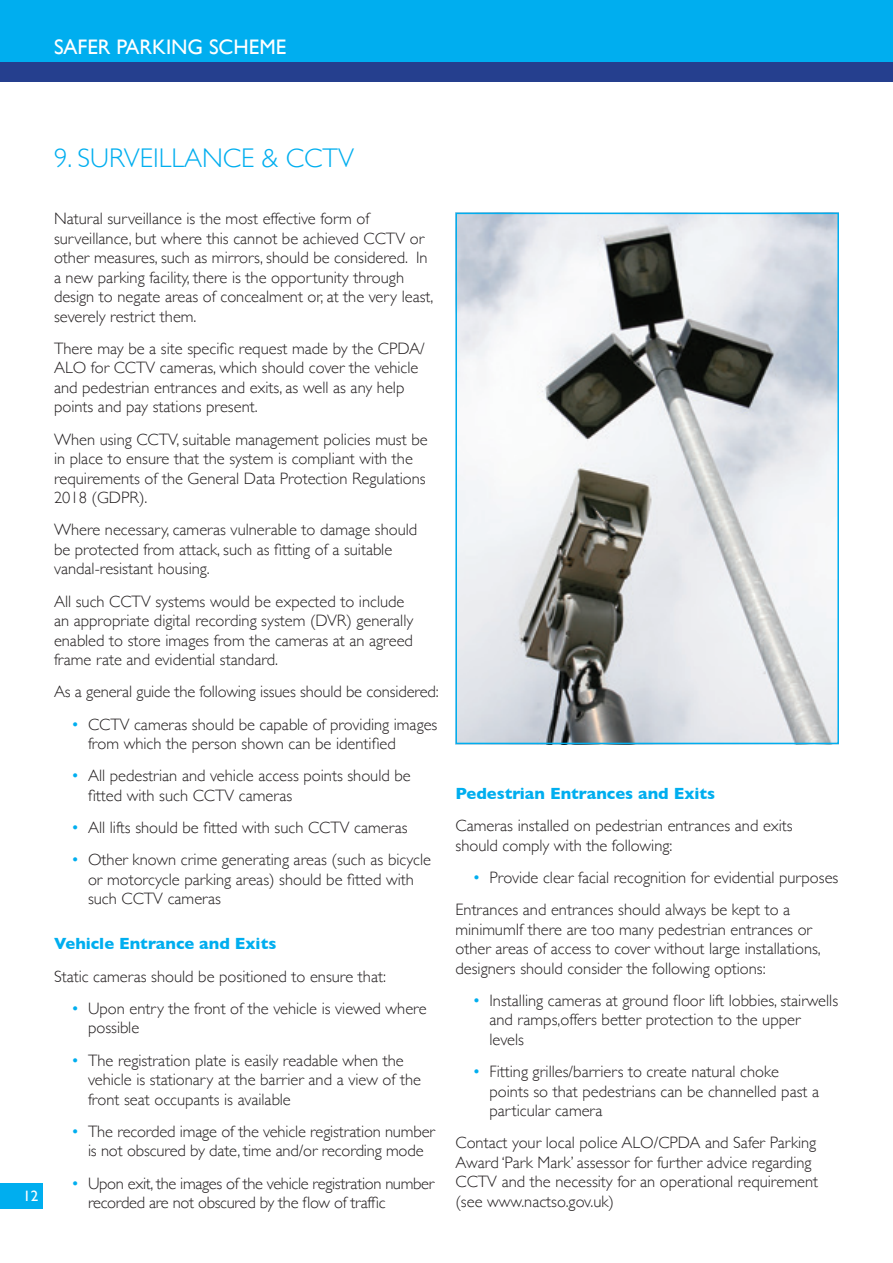
<style>
.page{position:relative;width:893px;height:1263px;background:#fff}
.page>*{position:absolute;margin:0;border:0;box-sizing:border-box;transform-origin:0 0}
.t1{font:300 27px "Gill Sans";color:#00aeef}
.t2{font:21px "Gill Sans";color:#fff}
.Body_Text{font:300 16.5px/19.5px "Gill Sans";color:#231f20}
.Body_Text-2{font:300 16.5px/19.5px "Gill Sans";letter-spacing:-.02em;color:#231f20}
.Sub_header02{font:700 16.5px "Gill Sans";color:#00aeef}
.t3{font:15px "Gill Sans";color:#fff}
.s1{color:#00aeef}
</style>
<div class="page">
<div style="left:0;top:0;width:893px;height:67px;background:#00aeef"></div>
<div style="left:0;top:1183px;width:42px;height:26px;background:#00aeef"></div>
<div style="left:0;top:62px;width:893px;height:20px;background:#253f8e"></div>
<img style="left:458px;top:216px;width:378px;height:525px">
<div style="left:455px;top:213px;width:384px;height:531px;border:2px solid #00aeef"></div>
<p class="t2" style="left:54px;top:34px;width:234px">SAFER PARKING SCHEME</p>
<p class="t1" style="left:54px;top:137px;width:302px">9. SURVEILLANCE &amp; CCTV</p>
<p class="t3" style="left:23px;top:1187px;width:16px">12</p>
<p class="Body_Text" style="left:54px;top:208px;width:381px">Natural surveillance is the most effective form of surveillance, but where this cannot be achieved CCTV or other measures, such as mirrors, should be considered. In a new parking facility, there is the opportunity through design to negate areas of concealment or, at the very least, severely restrict them.</p>
<p class="Body_Text" style="left:54px;top:338px;width:372px">There may be a site specific request made by the CPDA/ ALO for CCTV cameras, which should cover the vehicle and pedestrian entrances and exits, as well as any help points and pay stations present.</p>
<p class="Body_Text" style="left:54px;top:429px;width:375px">When using CCTV, suitable management policies must be in place to ensure that the system is compliant with the requirements of the General Data Protection Regulations 2018 (GDPR).</p>
<p class="Body_Text" style="left:54px;top:519px;width:365px">Where necessary, cameras vulnerable to damage should be protected from attack, such as fitting of a suitable vandal-resistant housing.</p>
<p class="Body_Text" style="left:54px;top:591px;width:361px">All such CCTV systems would be expected to include an appropriate digital recording system (DVR) generally enabled to store images from the cameras at an agreed frame rate and evidential standard.</p>
<p class="Body_Text" style="left:54px;top:681px;width:386px">As a general guide the following issues should be considered:</p>
<p class="Body_Text" style="left:88px;top:714px;width:351px;text-indent:-17px"><span class="s1">•</span> CCTV cameras should be capable of providing images from which the person shown can be identified</p>
<p class="Body_Text" style="left:88px;top:765px;width:324px;text-indent:-17px"><span class="s1">•</span> All pedestrian and vehicle access points should be fitted with such CCTV cameras</p>
<p class="Body_Text" style="left:71px;top:817px;width:338px"><span class="s1">•</span> All lifts should be fitted with such CCTV cameras</p>
<p class="Body_Text" style="left:88px;top:849px;width:345px;text-indent:-17px"><span class="s1">•</span> Other known crime generating areas (such as bicycle or motorcycle parking areas) should be fitted with such CCTV cameras</p>
<p class="Sub_header02" style="left:54px;top:931px;width:224px">Vehicle Entrance and Exits</p>
<p class="Body_Text" style="left:54px;top:966px;width:333px">Static cameras should be positioned to ensure that:</p>
<p class="Body_Text" style="left:88px;top:998px;width:340px;text-indent:-17px"><span class="s1">•</span> Upon entry the front of the vehicle is viewed where possible</p>
<p class="Body_Text" style="left:88px;top:1050px;width:335px;text-indent:-17px"><span class="s1">•</span> The registration plate is easily readable when the vehicle is stationary at the barrier and a view of the front seat occupants is available</p>
<p class="Body_Text" style="left:71px;top:1121px;width:365px;text-align:center"><span class="s1">•</span> The recorded image of the vehicle registration number is not obscured by date, time and/or recording mode</p>
<p class="Body_Text-2" style="left:88px;top:1173px;width:348px;text-indent:-17px"><span class="s1">•</span> Upon exit, the images of the vehicle registration number recorded are not obscured by the flow of traffic</p>
<p class="Sub_header02" style="left:455px;top:780px;width:261px">Pedestrian Entrances and Exits</p>
<p class="Body_Text" style="left:455px;top:815px;width:339px">Cameras installed on pedestrian entrances and exits should comply with the following:</p>
<p class="Body_Text" style="left:472px;top:867px;width:367px"><span class="s1">•</span> Provide clear facial recognition for evidential purposes</p>
<p class="Body_Text" style="left:455px;top:899px;width:367px">Entrances and entrances should always be kept to a minimumIf there are too many pedestrian entrances or other areas of access to cover without large installations, designers should consider the following options:</p>
<p class="Body_Text" style="left:489px;top:990px;width:350px;text-indent:-17px"><span class="s1">•</span> Installing cameras at ground floor lift lobbies, stairwells and ramps,offers better protection to the upper levels</p>
<p class="Body_Text" style="left:489px;top:1061px;width:331px;text-indent:-17px"><span class="s1">•</span> Fitting grilles/barriers to create natural choke points so that pedestrians can be channelled past a particular camera</p>
<p class="Body_Text" style="left:455px;top:1132px;width:364px">Contact your local police ALO/CPDA and Safer Parking Award ‘Park Mark’ assessor for further advice regarding CCTV and the necessity for an operational requirement (see www.nactso.gov.uk)</p>
</div>
